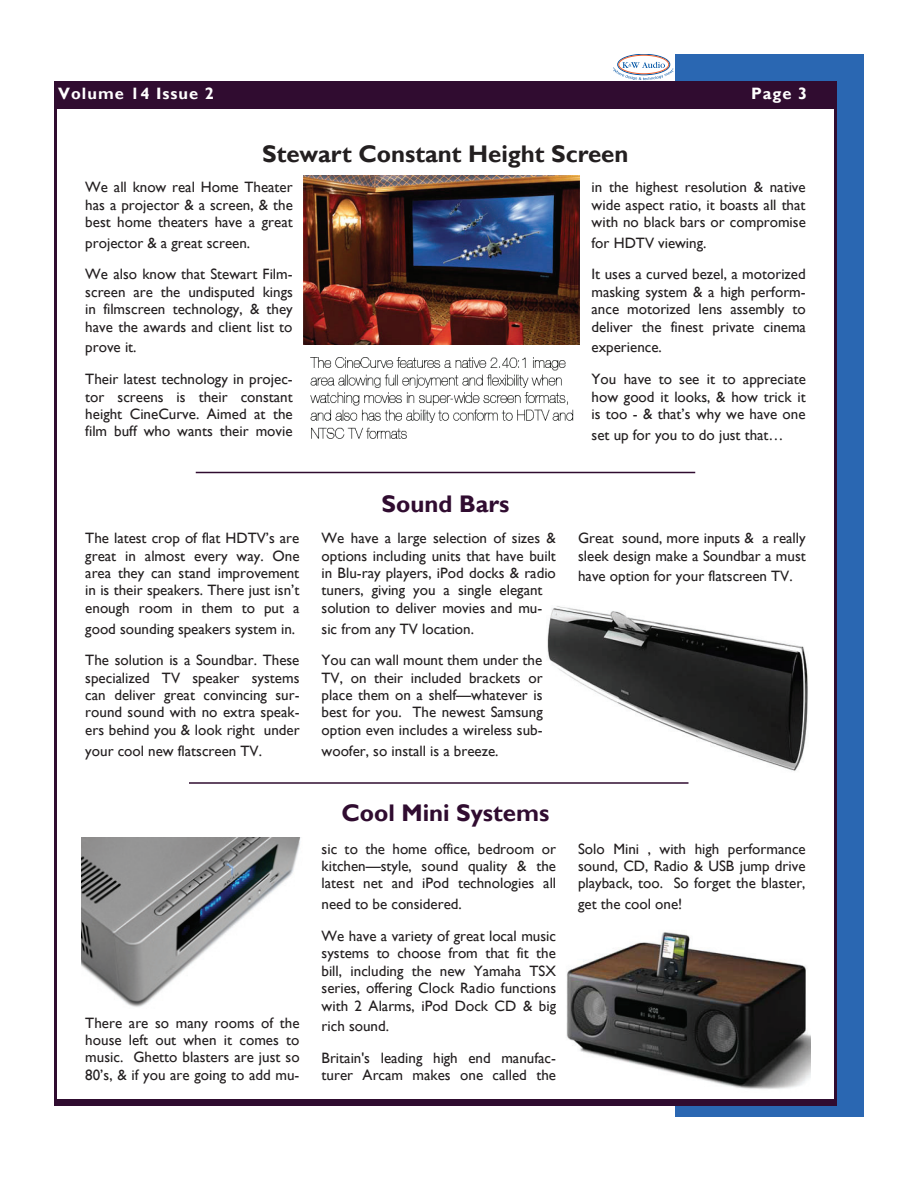
<style>
.page{position:relative;width:918px;height:1188px;background:#fff}
.page>*{position:absolute;margin:0;border:0;box-sizing:border-box;transform-origin:0 0}
.t1{font:700 24px "Gill Sans";color:#231f20}
.t2{font:700 24px "Gill Sans";color:#300c30}
.t3{font:700 16.5px "Gill Sans";letter-spacing:.06em;color:#fff}
.t4{font:15px/17.4px "Gill Sans";color:#231f20;text-align:justify}
</style>
<div class="page">
<div style="left:675px;top:54px;width:189px;height:1063px;background:#2a67b2"></div>
<div style="left:54px;top:81px;width:783px;height:1025px;background:#fff"></div>
<hr style="left:834px;top:81px;width:3px;height:1025px;background:#300c30">
<hr style="left:54px;top:81px;width:3px;height:1025px;background:#300c30">
<div style="left:54px;top:1100px;width:783px;height:6px;background:#300c30"></div>
<div style="left:54px;top:81px;width:783px;height:28px;background:#300c30"></div>
<hr style="left:196px;top:472px;width:499px;height:1px;background:#300c30">
<hr style="left:189px;top:782px;width:499px;height:2px;background:#300c30">
<img style="left:547px;top:606px;width:261px;height:165px">
<img style="left:81px;top:837px;width:220px;height:170px">
<img style="left:566px;top:932px;width:245px;height:158px">
<img style="left:310px;top:357px;width:264px;height:82px">
<img style="left:304px;top:176px;width:275px;height:168px">
<div style="left:617px;top:54px;width:53px;height:21px;border:1px solid #0155a5;border-radius:50%"></div>
<div style="left:619px;top:55px;width:50px;height:19px;border:1px solid #f26430;border-radius:50%"></div>
<svg style="left:613px;top:62px;width:60px;height:18px"></svg>
<p class="t3" style="left:58px;top:83px;width:157px">Volume 14 Issue 2</p>
<p class="t3" style="left:751px;top:83px;width:58px">Page 3</p>
<h1 class="t1" style="left:262px;top:139px;width:368px">Stewart Constant Height Screen</h1>
<p class="t4" style="left:85px;top:179px;width:209px">We all know real Home Theater has a projector &amp; a screen, &amp; the best home theaters have a great</p>
<p class="t4" style="left:85px;top:227px;width:209px;line-height:31.8px">projector &amp; a great screen.<br>We also know that Stewart Film-</p>
<p class="t4" style="left:85px;top:283px;width:209px">screen are the undisputed kings in filmscreen technology, &amp; they have the awards and client list to</p>
<p class="t4" style="left:85px;top:332px;width:209px;line-height:31.7px">prove it.<br>Their latest technology in projec-</p>
<p class="t4" style="left:85px;top:388px;width:209px">tor screens is their constant height CineCurve. Aimed at the film buff who wants their movie</p>
<p class="t4" style="left:85px;top:530px;width:216px">The latest crop of flat HDTV’s are great in almost every way. One area they can stand improvement in is their speakers. There just isn’t enough room in them to put a</p>
<p class="t4" style="left:85px;top:613px;width:216px;line-height:31.7px">good sounding speakers system in.<br>The solution is a Soundbar. These</p>
<p class="t4" style="left:85px;top:669px;width:216px">specialized TV speaker systems can deliver great convincing sur&shy;round sound with no extra speak&shy;ers behind you &amp; look right under</p>
<p class="t4" style="left:85px;top:742px;width:178px">your cool new flatscreen TV.</p>
<p class="t4" style="left:85px;top:1014px;width:216px">There are so many rooms of the house left out when it comes to music. Ghetto blasters are just so 80’s, &amp; if you are going to add mu-</p>
<h1 class="t2" style="left:382px;top:489px;width:129px">Sound Bars</h1>
<p class="t4" style="left:322px;top:530px;width:236px;text-align:left">We have a large selection of sizes &amp; options including units that have built in Blu-ray players, iPod docks &amp; radio tuners, giving you a single elegant solution to deliver movies and mu-</p>
<p class="t4" style="left:322px;top:613px;width:222px;line-height:31.7px">sic from any TV location.<br>You can wall mount them under the</p>
<p class="t4" style="left:322px;top:669px;width:223px">TV, on their included brackets or place them on a shelf—whatever is best for you. The newest Samsung option even includes a wireless sub-</p>
<p class="t4" style="left:322px;top:742px;width:178px">woofer, so install is a breeze.</p>
<h1 class="t2" style="left:341px;top:799px;width:210px">Cool Mini Systems</h1>
<p class="t4" style="left:322px;top:840px;width:236px">sic to the home office, bedroom or kitchen—style, sound quality &amp; the latest net and iPod technologies all</p>
<p class="t4" style="left:322px;top:889px;width:236px;line-height:31.8px">need to be considered.<br>We have a variety of great local music</p>
<p class="t4" style="left:322px;top:945px;width:236px">systems to choose from that fit the bill, including the new Yamaha TSX series, offering Clock Radio functions with 2 Alarms, iPod Dock CD &amp; big</p>
<p class="t4" style="left:322px;top:1011px;width:236px;line-height:31.8px">rich sound.<br>Britain's leading high end manufac-</p>
<p class="t4" style="left:322px;top:1067px;width:236px">turer Arcam makes one called the</p>
<p class="t4" style="left:592px;top:179px;width:216px">in the highest resolution &amp; native wide aspect ratio, it boasts all that with no black bars or compromise</p>
<p class="t4" style="left:592px;top:227px;width:216px;line-height:31.8px">for HDTV viewing.<br>It uses a curved bezel, a motorized</p>
<p class="t4" style="left:592px;top:283px;width:216px">masking system &amp; a high perform&shy;ance motorized lens assembly to deliver the finest private cinema</p>
<p class="t4" style="left:592px;top:332px;width:216px;line-height:31.7px">experience.<br>You have to see it to appreciate</p>
<p class="t4" style="left:592px;top:388px;width:216px">how good it looks, &amp; how trick it is too - &amp; that’s why we have one</p>
<p class="t4" style="left:592px;top:426px;width:193px">set up for you to do just that…</p>
<p class="t4" style="left:578px;top:530px;width:229px">Great sound, more inputs &amp; a really sleek design make a Soundbar a must</p>
<p class="t4" style="left:578px;top:568px;width:216px">have option for your flatscreen TV.</p>
<p class="t4" style="left:578px;top:840px;width:229px">Solo Mini , with high performance sound, CD, Radio &amp; USB jump drive playback, too. So forget the blaster,</p>
<p class="t4" style="left:578px;top:896px;width:106px">get the cool one!</p>
</div>
